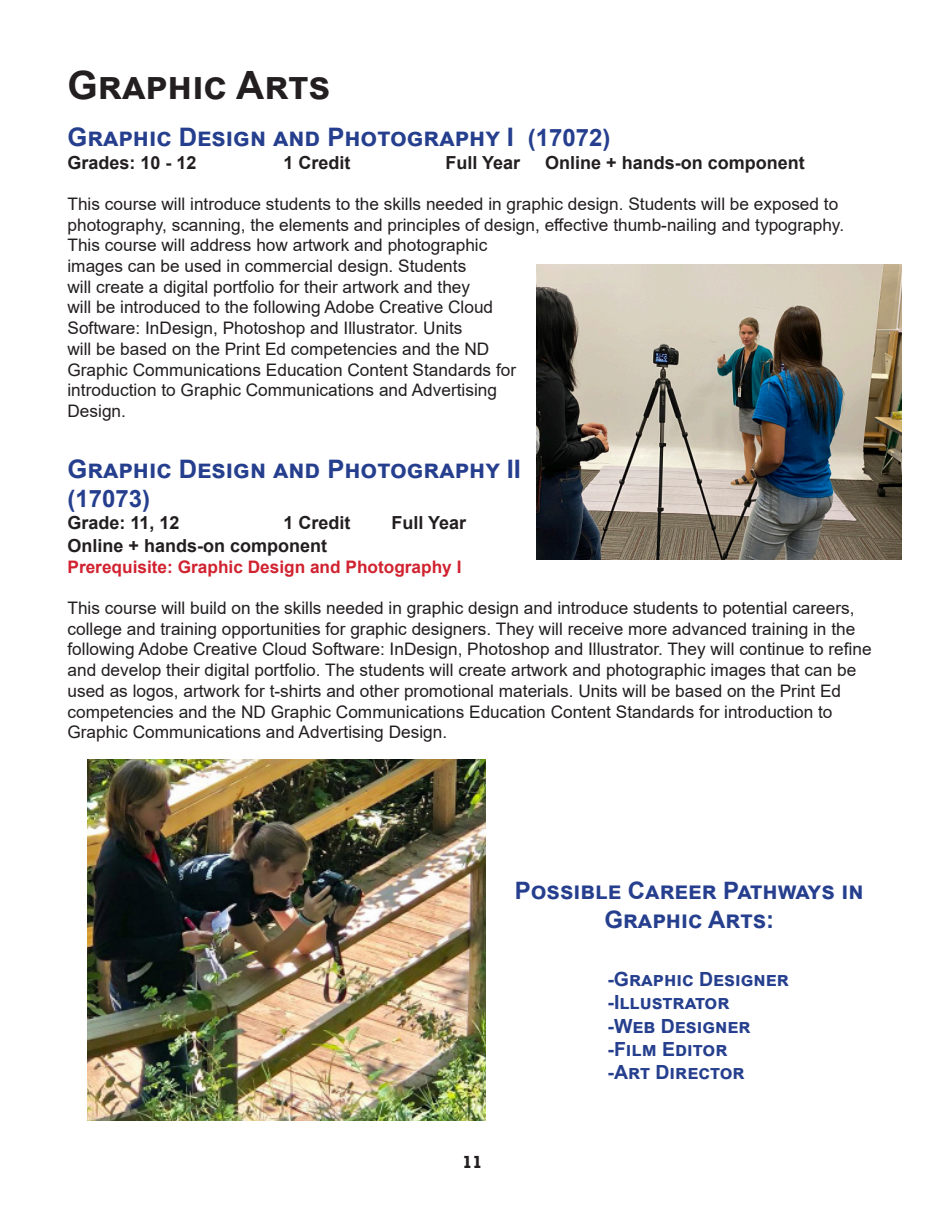
<style>
.page{position:relative;width:945px;height:1215px;background:#fff}
.page>*{position:absolute;margin:0;border:0;box-sizing:border-box;transform-origin:0 0}
.t1{font:700 39px "Arial";color:#231f20}
.t2{font:700 25.5px "Arial";color:#253f8e}
.t3{font:700 24px/28.8px "Arial";color:#253f8e;text-align:center}
.t4{font:700 19.5px "Arial";color:#253f8e}
.t5{font:700 18px "Arial";color:#231f20}
.t6{font:700 18px "Rockwell";color:#231f20}
.t7{font:17.25px/20.7px "Arial";color:#231f20}
.t8{font:700 17.25px "Arial";color:#d12230}
.s1{font-size:24px}
</style>
<div class="page">
<img style="left:88px;top:760px;width:398px;height:360px">
<img style="left:536px;top:264px;width:365px;height:296px">
<p class="t1" style="left:68px;top:58px;width:264px">Graphic Arts</p>
<p class="t2" style="left:68px;top:119px;width:544px">Graphic Design and Photography I <span class="s1">(17072)</span></p>
<p class="t5" style="left:68px;top:150px;width:131px">Grades: 10 - 12</p>
<p class="t5" style="left:284px;top:150px;width:69px">1 Credit</p>
<p class="t5" style="left:446px;top:150px;width:76px">Full Year</p>
<p class="t5" style="left:545px;top:150px;width:261px">Online + hands-on component</p>
<p class="t7" style="left:68px;top:193px;width:778px">This course will introduce students to the skills needed in graphic design. Students will be exposed to photography, scanning, the elements and principles of design, effective thumb-nailing and typography.<br>This course will address how artwork and photographic<br>images can be used in commercial design. Students<br>will create a digital portfolio for their artwork and they<br>will be introduced to the following Adobe Creative Cloud<br>Software: InDesign, Photoshop and Illustrator. Units<br>will be based on the Print Ed competencies and the ND<br>Graphic Communications Education Content Standards for<br>introduction to Graphic Communications and Advertising<br>Design.</p>
<p class="t2" style="left:68px;top:451px;width:455px">Graphic Design and Photography II</p>
<p class="t3" style="left:68px;top:484px;width:84px">(17073)</p>
<p class="t5" style="left:68px;top:510px;width:114px">Grade: 11, 12</p>
<p class="t5" style="left:284px;top:510px;width:69px">1 Credit</p>
<p class="t5" style="left:392px;top:510px;width:76px">Full Year</p>
<p class="t5" style="left:68px;top:533px;width:261px">Online + hands-on component</p>
<p class="t8" style="left:68px;top:554px;width:395px">Prerequisite: Graphic Design and Photography I</p>
<p class="t7" style="left:68px;top:598px;width:806px">This course will build on the skills needed in graphic design and introduce students to potential careers, college and training opportunities for graphic designers. They will receive more advanced training in the following Adobe Creative Cloud Software: InDesign, Photoshop and Illustrator. They will continue to refine and develop their digital portfolio. The students will create artwork and photographic images that can be used as logos, artwork for t-shirts and other promotional materials. Units will be based on the Print Ed competencies and the ND Graphic Communications Education Content Standards for introduction to Graphic Communications and Advertising Design.</p>
<p class="t3" style="left:515px;top:877px;width:350px">Possible Career Pathways in<br>Graphic Arts:</p>
<p class="t6" style="left:463px;top:1151px;width:21px">11</p>
<p class="t4" style="left:608px;top:965px;width:178px">-Graphic Designer</p>
<p class="t4" style="left:608px;top:989px;width:119px">-Illustrator</p>
<p class="t4" style="left:608px;top:1012px;width:140px">-Web Designer</p>
<p class="t4" style="left:608px;top:1035px;width:117px">-Film Editor</p>
<p class="t4" style="left:608px;top:1059px;width:134px">-Art Director</p>
</div>
